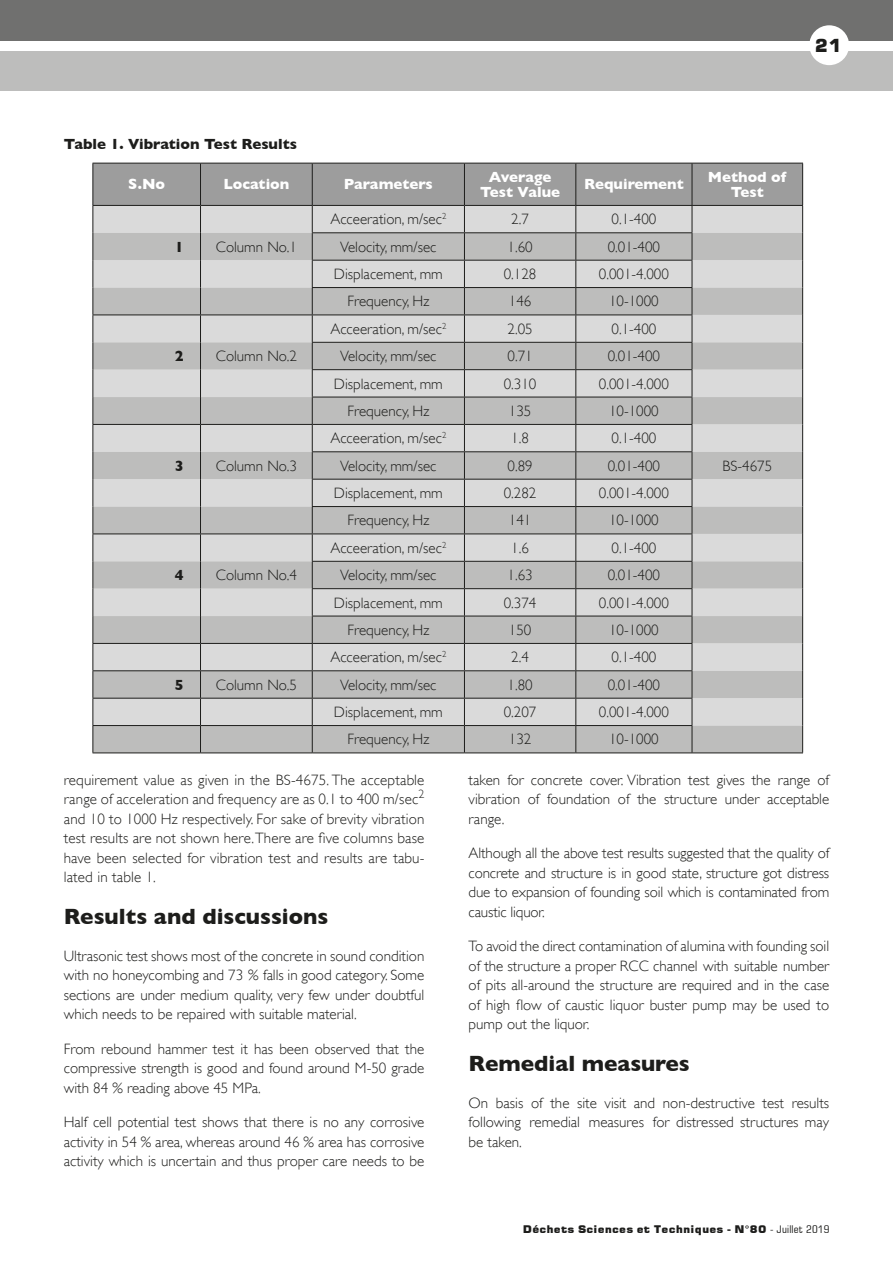
<style>
.page{position:relative;width:893px;height:1263px;background:#fff}
.page>*{position:absolute;margin:0;border:0;box-sizing:border-box;transform-origin:0 0}
.t1{font:700 22.5px "Gill Sans";color:#1d1d1b}
.t2{font:18px "Square 721 Blk Normal";color:#1d1d1b}
.t3{font:300 15px/19.5px "Gill Sans";color:#1d1d1b;text-align:justify}
.t4{font:700 15px/15px "Gill Sans";color:#fff;text-align:center}
.t5{font:700 15px "Gill Sans";color:#1d1d1b}
.t6{font:300 12px "Gill Sans";color:#1d1d1b}
.t7{font:10.5px "Square 721 Blk Normal";letter-spacing:.02em;color:#1d1d1b;scale:1.09 1}
.s1{font-family:"Square 721 BT";font-stretch:condensed}
</style>
<div class="page">
<div style="left:0;top:0;width:893px;height:40px;background:#70706f"></div>
<div style="left:0;top:51px;width:893px;height:39px;background:#bdbdbc"></div>
<div style="left:809px;top:25px;width:40px;height:40px;background:#fff;border-radius:50%"></div>
<svg style="left:92px;top:163px;width:711px;height:589px;background:#c2c2c2"></svg>
<hr style="left:92px;top:752px;width:108px;height:1px;background:#1d1d1b">
<hr style="left:200px;top:752px;width:112px;height:1px;background:#1d1d1b">
<hr style="left:312px;top:752px;width:152px;height:1px;background:#1d1d1b">
<hr style="left:464px;top:752px;width:112px;height:1px;background:#1d1d1b">
<hr style="left:576px;top:752px;width:116px;height:1px;background:#1d1d1b">
<hr style="left:692px;top:752px;width:111px;height:1px;background:#1d1d1b">
<p class="t2" style="left:815px;top:34px;width:28px">21</p>
<p class="t5" style="left:64px;top:135px;width:235px">Table 1. Vibration Test Results</p>
<p class="t4" style="left:128px;top:177px;width:38px">S.No</p>
<p class="t4" style="left:223px;top:177px;width:68px">Location</p>
<p class="t4" style="left:344px;top:177px;width:90px">Parameters</p>
<p class="t4" style="left:480px;top:169px;width:82px">Average<br>Test Value</p>
<p class="t4" style="left:584px;top:177px;width:101px">Requirement</p>
<p class="t4" style="left:708px;top:169px;width:80px">Method of<br>Test</p>
<p class="t3" style="left:330px;top:210px;width:118px">Acceeration, m/sec<sup>2</sup></p>
<p class="t3" style="left:511px;top:210px;width:19px">2.7</p>
<p class="t3" style="left:611px;top:210px;width:46px">0.1-400</p>
<p class="t5" style="left:175px;top:238px;width:10px">1</p>
<p class="t3" style="left:216px;top:237px;width:83px">Column No.1</p>
<p class="t3" style="left:340px;top:237px;width:98px">Velocity, mm/sec</p>
<p class="t3" style="left:508px;top:237px;width:27px">1.60</p>
<p class="t3" style="left:608px;top:237px;width:54px">0.01-400</p>
<p class="t3" style="left:334px;top:264px;width:110px">Displacement, mm</p>
<p class="t3" style="left:504px;top:264px;width:34px">0.128</p>
<p class="t3" style="left:599px;top:264px;width:72px">0.001-4.000</p>
<p class="t3" style="left:347px;top:292px;width:83px">Frequency, Hz</p>
<p class="t3" style="left:509px;top:292px;width:24px">146</p>
<p class="t3" style="left:609px;top:292px;width:51px">10-1000</p>
<p class="t3" style="left:330px;top:319px;width:117px">Acceeration, m/sec<sup>2</sup></p>
<p class="t3" style="left:508px;top:319px;width:27px">2.05</p>
<p class="t3" style="left:611px;top:319px;width:46px">0.1-400</p>
<p class="t5" style="left:175px;top:347px;width:10px">2</p>
<p class="t3" style="left:216px;top:346px;width:83px">Column No.2</p>
<p class="t3" style="left:340px;top:346px;width:98px">Velocity, mm/sec</p>
<p class="t3" style="left:508px;top:346px;width:27px">0.71</p>
<p class="t3" style="left:608px;top:346px;width:54px">0.01-400</p>
<p class="t3" style="left:334px;top:374px;width:110px">Displacement, mm</p>
<p class="t3" style="left:504px;top:374px;width:34px">0.310</p>
<p class="t3" style="left:599px;top:374px;width:72px">0.001-4.000</p>
<p class="t3" style="left:347px;top:401px;width:83px">Frequency, Hz</p>
<p class="t3" style="left:509px;top:401px;width:24px">135</p>
<p class="t3" style="left:609px;top:401px;width:51px">10-1000</p>
<p class="t3" style="left:330px;top:428px;width:117px">Acceeration, m/sec<sup>2</sup></p>
<p class="t3" style="left:511px;top:428px;width:19px">1.8</p>
<p class="t3" style="left:611px;top:428px;width:46px">0.1-400</p>
<p class="t5" style="left:175px;top:457px;width:10px">3</p>
<p class="t3" style="left:216px;top:456px;width:83px">Column No.3</p>
<p class="t3" style="left:340px;top:456px;width:98px">Velocity, mm/sec</p>
<p class="t3" style="left:508px;top:456px;width:27px">0.89</p>
<p class="t3" style="left:608px;top:456px;width:54px">0.01-400</p>
<p class="t3" style="left:722px;top:456px;width:51px">BS-4675</p>
<p class="t3" style="left:334px;top:483px;width:110px">Displacement, mm</p>
<p class="t3" style="left:504px;top:483px;width:34px">0.282</p>
<p class="t3" style="left:599px;top:483px;width:72px">0.001-4.000</p>
<p class="t3" style="left:347px;top:511px;width:83px">Frequency, Hz</p>
<p class="t3" style="left:509px;top:511px;width:24px">141</p>
<p class="t3" style="left:609px;top:511px;width:51px">10-1000</p>
<p class="t3" style="left:330px;top:538px;width:117px">Acceeration, m/sec<sup>2</sup></p>
<p class="t3" style="left:511px;top:538px;width:19px">1.6</p>
<p class="t3" style="left:611px;top:538px;width:46px">0.1-400</p>
<p class="t5" style="left:175px;top:566px;width:10px">4</p>
<p class="t3" style="left:216px;top:565px;width:83px">Column No.4</p>
<p class="t3" style="left:340px;top:565px;width:98px">Velocity, mm/sec</p>
<p class="t3" style="left:508px;top:565px;width:27px">1.63</p>
<p class="t3" style="left:608px;top:565px;width:54px">0.01-400</p>
<p class="t3" style="left:334px;top:593px;width:110px">Displacement, mm</p>
<p class="t3" style="left:504px;top:593px;width:34px">0.374</p>
<p class="t3" style="left:599px;top:593px;width:72px">0.001-4.000</p>
<p class="t3" style="left:347px;top:620px;width:83px">Frequency, Hz</p>
<p class="t3" style="left:509px;top:620px;width:24px">150</p>
<p class="t3" style="left:609px;top:620px;width:51px">10-1000</p>
<p class="t3" style="left:330px;top:647px;width:117px">Acceeration, m/sec<sup>2</sup></p>
<p class="t3" style="left:511px;top:647px;width:19px">2.4</p>
<p class="t3" style="left:611px;top:647px;width:46px">0.1-400</p>
<p class="t5" style="left:175px;top:676px;width:10px">5</p>
<p class="t3" style="left:216px;top:675px;width:83px">Column No.5</p>
<p class="t3" style="left:340px;top:675px;width:98px">Velocity, mm/sec</p>
<p class="t3" style="left:508px;top:675px;width:27px">1.80</p>
<p class="t3" style="left:608px;top:675px;width:54px">0.01-400</p>
<p class="t3" style="left:334px;top:702px;width:110px">Displacement, mm</p>
<p class="t3" style="left:504px;top:702px;width:34px">0.207</p>
<p class="t3" style="left:599px;top:702px;width:72px">0.001-4.000</p>
<p class="t3" style="left:347px;top:730px;width:83px">Frequency, Hz</p>
<p class="t3" style="left:509px;top:730px;width:24px">132</p>
<p class="t3" style="left:609px;top:730px;width:51px">10-1000</p>
<p class="t3" style="left:64px;top:770px;width:362px">requirement value as given in the BS-4675. The acceptable range of acceleration and frequency are as 0.1 to 400 m/sec</p>
<p class="t6" style="left:418px;top:787px;width:7px">2</p>
<p class="t3" style="left:64px;top:809px;width:362px">and 10 to 1000 Hz respectively. For sake of brevity vibration test results are not shown here. There are five columns base have been selected for vibration test and results are tabu&shy;lated in table 1.</p>
<h1 class="t1" style="left:64px;top:904px;width:266px">Results and discussions</h1>
<p class="t3" style="left:64px;top:946px;width:362px">Ultrasonic test shows most of the concrete in sound condition with no honeycombing and 73 % falls in good category. Some sections are under medium quality, very few under doubtful which needs to be repaired with suitable material.</p>
<p class="t3" style="left:64px;top:1039px;width:362px">From rebound hammer test it has been observed that the compressive strength is good and found around M-50 grade with 84 % reading above 45 MPa.</p>
<p class="t3" style="left:64px;top:1113px;width:362px">Half cell potential test shows that there is no any corrosive activity in 54 % area, whereas around 46 % area has corrosive activity which is uncertain and thus proper care needs to be</p>
<p class="t3" style="left:469px;top:770px;width:362px">taken for concrete cover. Vibration test gives the range of vibration of foundation of the structure under acceptable range.</p>
<p class="t3" style="left:469px;top:844px;width:362px">Although all the above test results suggested that the quality of concrete and structure is in good state, structure got distress due to expansion of founding soil which is contaminated from caustic liquor.</p>
<p class="t3" style="left:469px;top:937px;width:362px">To avoid the direct contamination of alumina with founding soil of the structure a proper RCC channel with suitable number of pits all-around the structure are required and in the case of high flow of caustic liquor buster pump may be used to pump out the liquor.</p>
<h1 class="t1" style="left:469px;top:1051px;width:223px">Remedial measures</h1>
<p class="t3" style="left:469px;top:1093px;width:362px">On basis of the site visit and non-destructive test results following remedial measures for distressed structures may be taken.</p>
<p class="t7" style="left:523px;top:1223px;width:283px">Déchets Sciences et Techniques - N°80 <span class="s1">- Juillet 2019</span></p>
</div>
